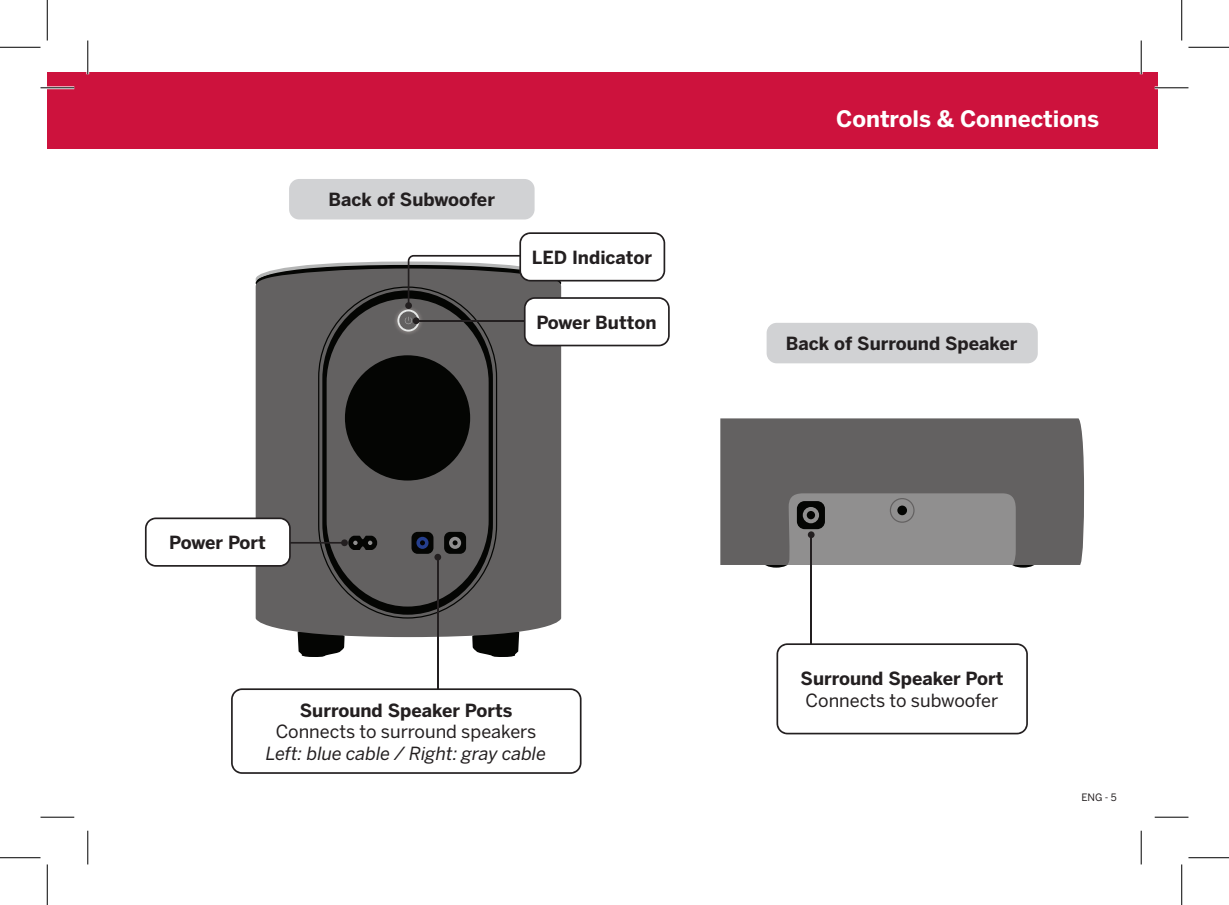
<style>
.page{position:relative;width:1229px;height:905px;background:#fff}
.page>*{position:absolute;margin:0;border:0;box-sizing:border-box;transform-origin:0 0}
.t1{font:700 22.5px "Benton Sans";color:#fff}
.t2{font:700 18px "Benton Sans";color:#231f20}
.t3{font:18px "Benton Sans";color:#231f20}
.t4{font:italic 18px "Benton Sans";color:#231f20}
.t5{font:10.12px "Benton Sans";color:#231f20}
</style>
<div class="page">
<div style="left:47px;top:72px;width:1110px;height:76px;background:#cd123d"></div>
<svg style="left:298px;top:637px;width:46px;height:20px"></svg>
<svg style="left:472px;top:637px;width:47px;height:20px"></svg>
<div style="left:256px;top:346px;width:305px;height:291px;background:#636161"></div>
<svg style="left:318px;top:346px;width:179px;height:272px;background:#51504f"></svg>
<svg style="left:322px;top:346px;width:171px;height:268px;background:#3f3e3d"></svg>
<div style="left:411px;top:532px;width:22px;height:22px;background:#040503;border-radius:6px"></div>
<div style="left:444px;top:532px;width:22px;height:22px;background:#040503;border-radius:6px"></div>
<div style="left:416px;top:537px;width:12px;height:12px;background:#253f8e;border-radius:50%"></div>
<svg style="left:420px;top:540px;width:5px;height:5px"></svg>
<svg style="left:449px;top:537px;width:12px;height:12px"></svg>
<svg style="left:452px;top:540px;width:5px;height:5px"></svg>
<svg style="left:145px;top:517px;width:232px;height:49px"></svg>
<div style="left:289px;top:179px;width:245px;height:40px;background:#d1d2d4;border-radius:10px"></div>
<hr style="left:437px;top:557px;width:1px;height:138px;background:#231f20">
<div style="left:434px;top:554px;width:7px;height:6px;background:#231f20;border-radius:50%"></div>
<svg style="left:231px;top:688px;width:350px;height:85px"></svg>
<svg style="left:255px;top:232px;width:414px;height:114px"></svg>
<div style="left:1009px;top:555px;width:28px;height:12px;background:#040503;border-radius:50%"></div>
<div style="left:762px;top:555px;width:28px;height:12px;background:#040503;border-radius:50%"></div>
<div style="left:720px;top:418px;width:364px;height:147px;background:#636161"></div>
<svg style="left:787px;top:493px;width:228px;height:72px;background:#898888"></svg>
<div style="left:897px;top:505px;width:10px;height:10px;background:#040503;border-radius:50%"></div>
<div style="left:766px;top:323px;width:271px;height:40px;background:#d1d2d4;border-radius:10px"></div>
<hr style="left:810px;top:534px;width:2px;height:166px;background:#231f20">
<div style="left:808px;top:531px;width:6px;height:7px;background:#231f20;border-radius:50%"></div>
<svg style="left:776px;top:643px;width:251px;height:91px"></svg>
<hr style="left:40px;top:86px;width:34px;height:3px;background:#fff">
<hr style="left:1154px;top:86px;width:34px;height:3px;background:#fff">
<hr style="left:86px;top:40px;width:3px;height:34px;background:#fff">
<hr style="left:1139px;top:40px;width:3px;height:34px;background:#fff">
<hr style="left:40px;top:87px;width:34px;height:1px;background:#000">
<hr style="left:1154px;top:87px;width:34px;height:1px;background:#000">
<hr style="left:40px;top:816px;width:34px;height:1px;background:#000">
<hr style="left:1154px;top:816px;width:34px;height:1px;background:#000">
<hr style="left:87px;top:40px;width:1px;height:34px;background:#000">
<hr style="left:87px;top:830px;width:1px;height:34px;background:#000">
<hr style="left:1140px;top:40px;width:1px;height:34px;background:#000">
<hr style="left:1140px;top:830px;width:1px;height:34px;background:#000">
<hr style="left:0;top:47px;width:40px;height:1px;background:#000">
<hr style="left:1188px;top:47px;width:40px;height:1px;background:#000">
<hr style="left:0;top:857px;width:40px;height:1px;background:#000">
<hr style="left:1188px;top:857px;width:40px;height:1px;background:#000">
<hr style="left:47px;top:0;width:1px;height:40px;background:#000">
<hr style="left:47px;top:864px;width:1px;height:40px;background:#000">
<hr style="left:1181px;top:0;width:1px;height:40px;background:#000">
<hr style="left:1181px;top:864px;width:1px;height:40px;background:#000">
<p class="t2" style="left:328px;top:188px;width:168px">Back of Subwoofer</p>
<p class="t2" style="left:532px;top:246px;width:122px">LED Indicator</p>
<p class="t2" style="left:536px;top:311px;width:122px">Power Button</p>
<p class="t2" style="left:169px;top:531px;width:98px">Power Port</p>
<p class="t2" style="left:300px;top:698px;width:214px">Surround Speaker Ports</p>
<p class="t3" style="left:276px;top:720px;width:262px">Connects to surround speakers</p>
<p class="t4" style="left:266px;top:742px;width:282px">Left: blue cable / Right: gray cable</p>
<p class="t1" style="left:836px;top:105px;width:264px">Controls &amp; Connections</p>
<p class="t2" style="left:786px;top:332px;width:233px">Back of Surround Speaker</p>
<p class="t2" style="left:800px;top:667px;width:204px">Surround Speaker Port</p>
<p class="t3" style="left:805px;top:689px;width:194px">Connects to subwoofer</p>
<p class="t5" style="left:1081px;top:791px;width:37px">ENG - 5</p>
</div>
